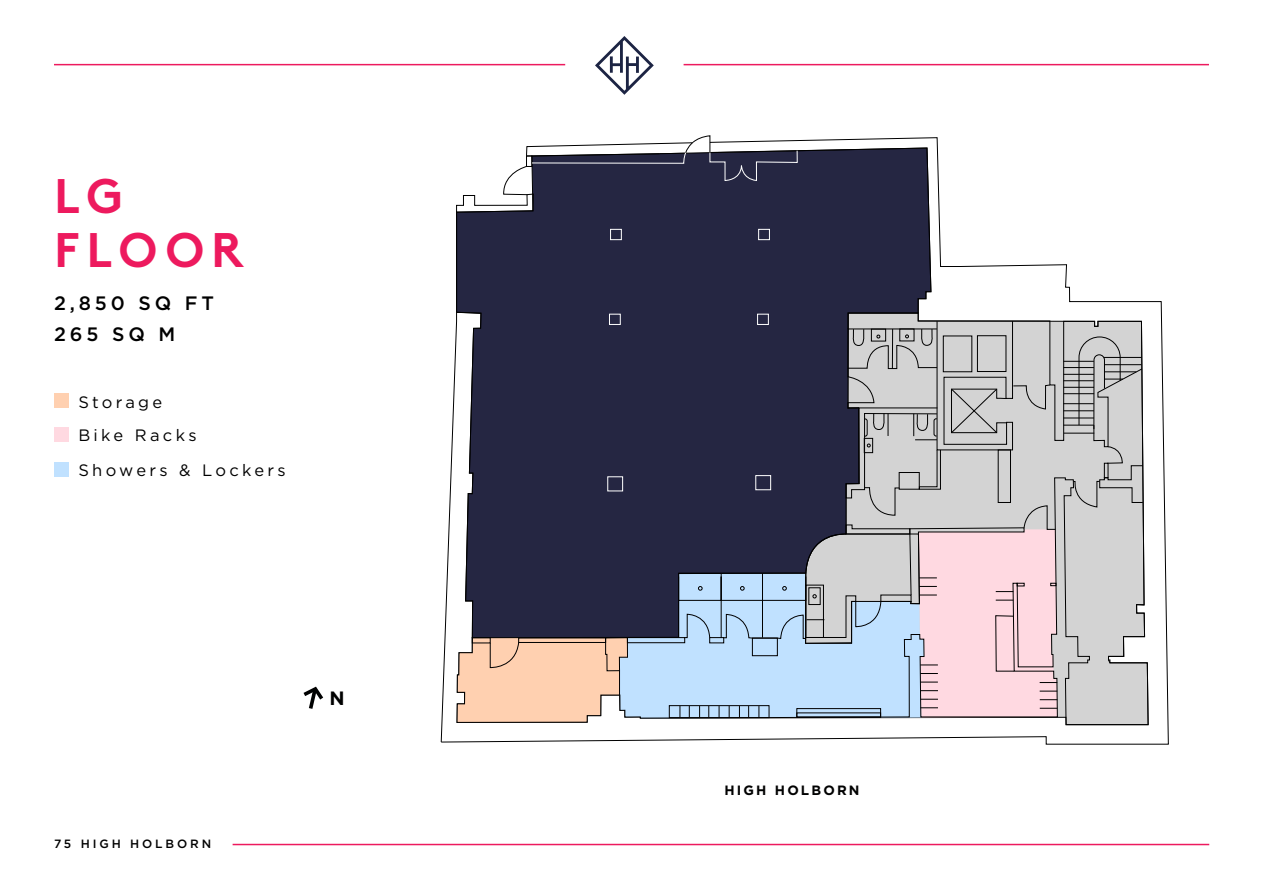
<style>
.page{position:relative;width:1263px;height:893px;background:#fff}
.page>*{position:absolute;margin:0;border:0;box-sizing:border-box;transform-origin:0 0}
.t1{font:700 48.45px/54.3px "Brown";letter-spacing:.145em;color:#ed1a5e}
.t2{font:500 19.35px/31px "Gotham";letter-spacing:.2em;color:#000}
.t3{font:700 19.2px "Gotham";color:#000101}
.t4{font:16.5px "Gotham";letter-spacing:.2em;color:#000}
.t5{font:700 13.5px "Gotham";letter-spacing:.16em;color:#000101}
.t6{font:500 12px "Gotham";letter-spacing:.24em;color:#000}
</style>
<div class="page">
<svg style="left:440px;top:137px;width:729px;height:608px"></svg>
<svg style="left:503px;top:135px;width:295px;height:60px"></svg>
<svg style="left:595px;top:36px;width:59px;height:59px"></svg>
<hr style="left:54px;top:64px;width:511px;height:1px;background:#ed1a5e">
<hr style="left:684px;top:64px;width:525px;height:1px;background:#ed1a5e">
<svg style="left:303px;top:686px;width:21px;height:23px"></svg>
<div style="left:54px;top:462px;width:15px;height:14px;background:#c0e1ff"></div>
<div style="left:54px;top:427px;width:15px;height:15px;background:#ffd9e1"></div>
<div style="left:54px;top:393px;width:15px;height:15px;background:#ffd0b0"></div>
<hr style="left:233px;top:844px;width:976px;height:1px;background:#ed1a5e">
<h1 class="t1" style="left:54px;top:164px;width:191px">LG<br>FLOOR</h1>
<p class="t2" style="left:54px;top:287px;width:162px">2,850 SQ FT<br>265 SQ M</p>
<p class="t4" style="left:78px;top:393px;width:85px">Storage</p>
<p class="t4" style="left:78px;top:426px;width:120px">Bike Racks</p>
<p class="t4" style="left:78px;top:461px;width:209px">Showers &amp; Lockers</p>
<p class="t6" style="left:54px;top:837px;width:159px">75 HIGH HOLBORN</p>
<p class="t3" style="left:330px;top:687px;width:17px">N</p>
<p class="t5" style="left:724px;top:782px;width:137px">HIGH HOLBORN</p>
</div>
